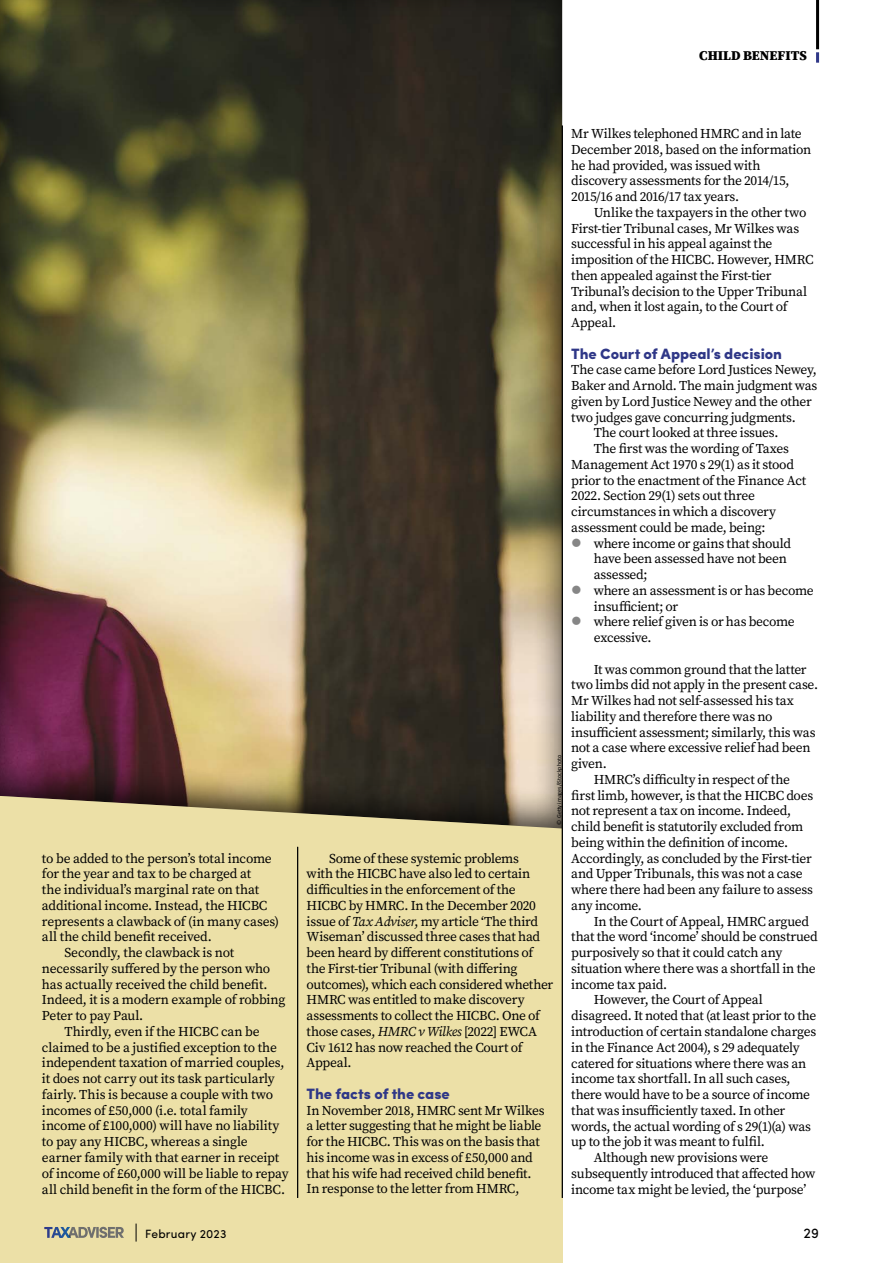
<style>
.page{position:relative;width:893px;height:1263px;background:#fff}
.page>*{position:absolute;margin:0;border:0;box-sizing:border-box;transform-origin:0 0}
.t1{font:900 15px "Sofia Pro";letter-spacing:-.005em;color:#2f3787}
.t2{font:14.25px "Sofia Pro";color:#000}
.t3{font:13.5px/15.8px "Source Serif Pro";letter-spacing:-.02em;color:#000}
.t4{font:900 13.5px "Source Serif Pro";color:#000}
.t5{font:12px "Sofia Pro";letter-spacing:.015em;color:#000}
.t6{font:6px "Calibri";color:#000}
.s1{font-style:italic}
</style>
<div class="page">
<div style="left:0;top:736px;width:562px;height:527px;background:#ece0a7"></div>
<div style="left:0;top:0;width:577px;height:829px;background:#000;opacity:.75"></div>
<hr style="left:297px;top:847px;width:1px;height:351px;background:#000">
<hr style="left:562px;top:126px;width:1px;height:1072px;background:#000">
<hr style="left:816px;top:0;width:3px;height:49px;background:#000">
<svg style="left:816px;top:52px;width:3px;height:11px"></svg>
<svg style="left:136px;top:1223px;width:1px;height:18px"></svg>
<svg style="left:44px;top:1227px;width:80px;height:11px"></svg>
<svg style="left:572px;top:538px;width:5px;height:8px"></svg>
<svg style="left:572px;top:585px;width:5px;height:9px"></svg>
<svg style="left:572px;top:617px;width:5px;height:8px"></svg>
<p class="t4" style="left:699px;top:46px;width:109px">CHILD BENEFITS</p>
<p class="t3" style="left:42px;top:850px;width:231px">to be added to the person’s total income</p>
<p class="t3" style="left:42px;top:866px;width:211px">for the year and tax to be charged at</p>
<p class="t3" style="left:42px;top:882px;width:219px">the individual’s marginal rate on that</p>
<p class="t3" style="left:42px;top:897px;width:227px">additional income. Instead, the HICBC</p>
<p class="t3" style="left:42px;top:913px;width:239px">represents a clawback of (in many cases)</p>
<p class="t3" style="left:42px;top:929px;width:171px">all the child benefit received.</p>
<p class="t3" style="left:64px;top:945px;width:171px">Secondly, the clawback is not</p>
<p class="t3" style="left:42px;top:960px;width:230px">necessarily suffered by the person who</p>
<p class="t3" style="left:42px;top:976px;width:227px">has actually received the child benefit.</p>
<p class="t3" style="left:42px;top:992px;width:245px">Indeed, it is a modern example of robbing</p>
<p class="t3" style="left:42px;top:1008px;width:103px">Peter to pay Paul.</p>
<p class="t3" style="left:64px;top:1023px;width:197px">Thirdly, even if the HICBC can be</p>
<p class="t3" style="left:42px;top:1039px;width:236px">claimed to be a justified exception to the</p>
<p class="t3" style="left:42px;top:1055px;width:244px">independent taxation of married couples,</p>
<p class="t3" style="left:42px;top:1071px;width:234px">it does not carry out its task particularly</p>
<p class="t3" style="left:42px;top:1086px;width:233px">fairly. This is because a couple with two</p>
<p class="t3" style="left:42px;top:1102px;width:207px">incomes of £50,000 (i.e. total family</p>
<p class="t3" style="left:42px;top:1118px;width:239px">income of £100,000) will have no liability</p>
<p class="t3" style="left:42px;top:1134px;width:207px">to pay any HICBC, whereas a single</p>
<p class="t3" style="left:42px;top:1149px;width:239px">earner family with that earner in receipt</p>
<p class="t3" style="left:42px;top:1165px;width:248px">of income of £60,000 will be liable to repay</p>
<p class="t3" style="left:42px;top:1181px;width:245px">all child benefit in the form of the HICBC.</p>
<p class="t6" style="left:555px;top:824px;width:71px;rotate:-90deg">© Getty images/iStockphoto</p>
<p class="t3" style="left:307px;top:850px;width:248px;text-indent:23px">Some of these systemic problems<br>with the HICBC have also led to certain difficulties in the enforcement of the HICBC by HMRC. In the December 2020 issue of <span class="s1">Tax Adviser</span>, my article ‘The third Wiseman’ discussed three cases that had been heard by different constitutions of the First-tier Tribunal (with differing outcomes), which each considered whether HMRC was entitled to make discovery assessments to collect the HICBC. One of those cases, <span class="s1">HMRC v Wilkes</span> [2022] EWCA Civ 1612 has now reached the Court of Appeal.</p>
<p class="t1" style="left:307px;top:1082px;width:145px">The facts of the case</p>
<p class="t3" style="left:307px;top:1102px;width:239px">In November 2018, HMRC sent Mr Wilkes a letter suggesting that he might be liable for the HICBC. This was on the basis that his income was in excess of £50,000 and that his wife had received child benefit.<br>In response to the letter from HMRC,</p>
<p class="t3" style="left:571px;top:126px;width:241px">Mr Wilkes telephoned HMRC and in late December 2018, based on the information he had provided, was issued with discovery assessments for the 2014/15, 2015/16 and 2016/17 tax years.</p>
<p class="t3" style="left:571px;top:204px;width:244px;text-indent:23px">Unlike the taxpayers in the other two First-tier Tribunal cases, Mr Wilkes was successful in his appeal against the imposition of the HICBC. However, HMRC then appealed against the First-tier Tribunal’s decision to the Upper Tribunal and, when it lost again, to the Court of Appeal.</p>
<p class="t1" style="left:571px;top:341px;width:212px">The Court of Appeal’s decision</p>
<p class="t3" style="left:571px;top:362px;width:247px">The case came before Lord Justices Newey,</p>
<p class="t3" style="left:571px;top:378px;width:248px">Baker and Arnold. The main judgment was</p>
<p class="t3" style="left:571px;top:393px;width:242px">given by Lord Justice Newey and the other</p>
<p class="t3" style="left:571px;top:409px;width:226px">two judges gave concurring judgments.</p>
<p class="t3" style="left:594px;top:425px;width:186px">The court looked at three issues.</p>
<p class="t3" style="left:594px;top:441px;width:197px">The first was the wording of Taxes</p>
<p class="t3" style="left:571px;top:456px;width:224px">Management Act 1970 s 29(1) as it stood</p>
<p class="t3" style="left:571px;top:472px;width:236px">prior to the enactment of the Finance Act</p>
<p class="t3" style="left:571px;top:488px;width:185px">2022. Section 29(1) sets out three</p>
<p class="t3" style="left:571px;top:504px;width:206px">circumstances in which a discovery</p>
<p class="t3" style="left:571px;top:519px;width:196px">assessment could be made, being:</p>
<p class="t3" style="left:594px;top:535px;width:199px">where income or gains that should</p>
<p class="t3" style="left:594px;top:551px;width:195px">have been assessed have not been</p>
<p class="t3" style="left:594px;top:567px;width:55px">assessed;</p>
<p class="t3" style="left:594px;top:582px;width:221px">where an assessment is or has become</p>
<p class="t3" style="left:594px;top:598px;width:86px">insufficient; or</p>
<p class="t3" style="left:594px;top:614px;width:202px">where relief given is or has become</p>
<p class="t3" style="left:594px;top:630px;width:59px">excessive.</p>
<p class="t3" style="left:594px;top:661px;width:214px">It was common ground that the latter</p>
<p class="t3" style="left:571px;top:677px;width:248px">two limbs did not apply in the present case.</p>
<p class="t3" style="left:571px;top:693px;width:224px">Mr Wilkes had not self-assessed his tax</p>
<p class="t3" style="left:571px;top:708px;width:203px">liability and therefore there was no</p>
<p class="t3" style="left:571px;top:724px;width:246px">insufficient assessment; similarly, this was</p>
<p class="t3" style="left:571px;top:740px;width:241px">not a case where excessive relief had been</p>
<p class="t3" style="left:571px;top:756px;width:37px">given.</p>
<p class="t3" style="left:594px;top:771px;width:198px">HMRC’s difficulty in respect of the</p>
<p class="t3" style="left:571px;top:787px;width:243px">first limb, however, is that the HICBC does</p>
<p class="t3" style="left:571px;top:803px;width:221px">not represent a tax on income. Indeed,</p>
<p class="t3" style="left:571px;top:819px;width:233px">child benefit is statutorily excluded from</p>
<p class="t3" style="left:571px;top:834px;width:218px">being within the definition of income.</p>
<p class="t3" style="left:571px;top:850px;width:242px">Accordingly, as concluded by the First-tier</p>
<p class="t3" style="left:571px;top:866px;width:233px">and Upper Tribunals, this was not a case</p>
<p class="t3" style="left:571px;top:882px;width:243px">where there had been any failure to assess</p>
<p class="t3" style="left:571px;top:897px;width:72px">any income.</p>
<p class="t3" style="left:594px;top:913px;width:217px">In the Court of Appeal, HMRC argued</p>
<p class="t3" style="left:571px;top:929px;width:248px">that the word ‘income’ should be construed</p>
<p class="t3" style="left:571px;top:945px;width:212px">purposively so that it could catch any</p>
<p class="t3" style="left:571px;top:960px;width:246px">situation where there was a shortfall in the</p>
<p class="t3" style="left:571px;top:976px;width:97px">income tax paid.</p>
<p class="t3" style="left:594px;top:992px;width:171px">However, the Court of Appeal</p>
<p class="t3" style="left:571px;top:1008px;width:247px">disagreed. It noted that (at least prior to the</p>
<p class="t3" style="left:571px;top:1023px;width:246px">introduction of certain standalone charges</p>
<p class="t3" style="left:571px;top:1039px;width:230px">in the Finance Act 2004), s 29 adequately</p>
<p class="t3" style="left:571px;top:1055px;width:237px">catered for situations where there was an</p>
<p class="t3" style="left:571px;top:1071px;width:221px">income tax shortfall. In all such cases,</p>
<p class="t3" style="left:571px;top:1086px;width:240px">there would have to be a source of income</p>
<p class="t3" style="left:571px;top:1102px;width:216px">that was insufficiently taxed. In other</p>
<p class="t3" style="left:571px;top:1118px;width:241px">words, the actual wording of s 29(1)(a) was</p>
<p class="t3" style="left:571px;top:1134px;width:195px">up to the job it was meant to fulfil.</p>
<p class="t3" style="left:594px;top:1150px;width:176px">Although new provisions were</p>
<p class="t3" style="left:571px;top:1165px;width:246px">subsequently introduced that affected how</p>
<p class="t3" style="left:571px;top:1181px;width:237px">income tax might be levied, the ‘purpose’</p>
<p class="t5" style="left:145px;top:1225px;width:83px">February 2023</p>
<p class="t2" style="left:803px;top:1222px;width:17px">29</p>
</div>
